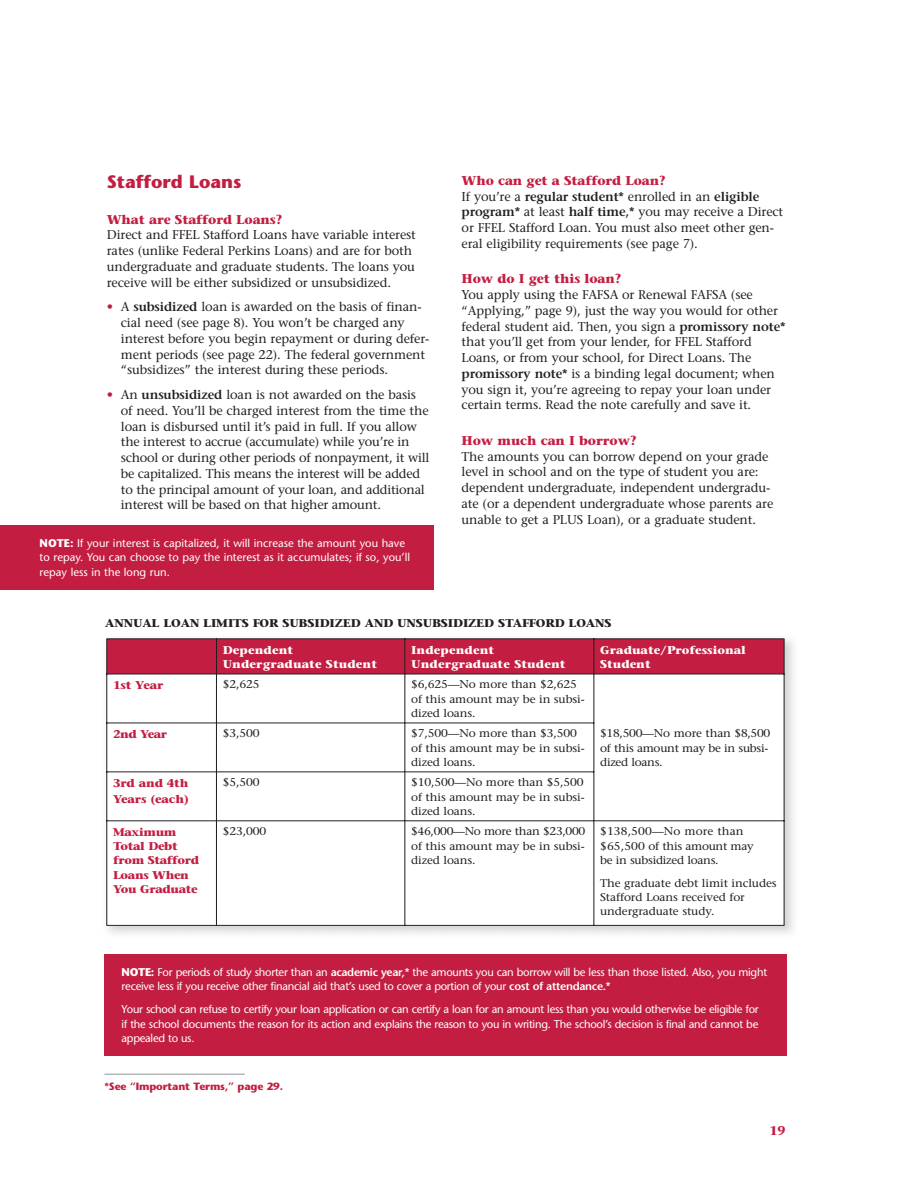
<style>
.page{position:relative;width:918px;height:1188px;background:#fff}
.page>*{position:absolute;margin:0;border:0;box-sizing:border-box;transform-origin:0 0}
.t1{font:700 18px "Stone Sans";color:#c31e41}
.t2{font:12.75px/15.8px "Stone Serif";letter-spacing:-.01em;color:#231f1f}
.t3{font:700 12.75px "Stone Serif";letter-spacing:-.01em;color:#c31e41}
.t4{font:11.25px/14.2px "Stone Serif";letter-spacing:-.01em;color:#231f1f;scale:1.05 1}
.t5{font:11.25px/14.2px "Stone Sans";letter-spacing:-.025em;color:#fff}
.t6{font:11.25px/14.2px "Stone Sans";color:#fff}
.t7{font:700 11.25px/14.2px "Stone Serif";letter-spacing:.01em;color:#fff;scale:1.05 1}
.t8{font:700 11.25px/14.2px "Stone Serif";letter-spacing:-.03em;color:#c31e41;scale:1.05 1}
.t9{font:700 11.25px "Stone Serif";letter-spacing:-.01em;color:#231f1f;scale:1.05 1}
.t10{font:700 11.25px/15.8px "Stone Serif";letter-spacing:-.01em;color:#c31e41;scale:1.05 1}
.t11{font:700 10.5px "Stone Sans";letter-spacing:-.01em;color:#c31e41}
.s1{color:#c31e41}
.s2{font-weight:600}
.s3{font-weight:700}
.s4{font-weight:700;color:#c31e41}
</style>
<div class="page">
<div style="left:104px;top:954px;width:683px;height:102px;background:#c31e41"></div>
<div style="left:0;top:525px;width:434px;height:65px;background:#c31e41"></div>
<svg style="left:107px;top:675px;width:677px;height:48px"></svg>
<svg style="left:107px;top:723px;width:677px;height:202px"></svg>
<hr style="left:106px;top:674px;width:1px;height:49px;background:#231f1f">
<hr style="left:216px;top:674px;width:1px;height:49px;background:#231f1f">
<hr style="left:404px;top:674px;width:1px;height:49px;background:#231f1f">
<svg style="left:106px;top:638px;width:679px;height:37px;background:#ba2242"></svg>
<hr style="left:593px;top:674px;width:1px;height:49px;background:#231f1f">
<hr style="left:784px;top:674px;width:1px;height:49px;background:#231f1f">
<hr style="left:106px;top:723px;width:111px;height:1px;background:#231f1f">
<hr style="left:106px;top:723px;width:1px;height:49px;background:#231f1f">
<hr style="left:217px;top:723px;width:188px;height:1px;background:#231f1f">
<hr style="left:216px;top:723px;width:1px;height:49px;background:#231f1f">
<hr style="left:405px;top:723px;width:189px;height:1px;background:#231f1f">
<hr style="left:404px;top:723px;width:1px;height:49px;background:#231f1f">
<hr style="left:593px;top:723px;width:1px;height:49px;background:#231f1f">
<hr style="left:784px;top:723px;width:1px;height:49px;background:#231f1f">
<hr style="left:106px;top:772px;width:111px;height:1px;background:#231f1f">
<hr style="left:106px;top:772px;width:1px;height:48px;background:#231f1f">
<hr style="left:217px;top:772px;width:188px;height:1px;background:#231f1f">
<hr style="left:216px;top:772px;width:1px;height:48px;background:#231f1f">
<hr style="left:405px;top:772px;width:189px;height:1px;background:#231f1f">
<hr style="left:404px;top:772px;width:1px;height:48px;background:#231f1f">
<hr style="left:593px;top:772px;width:1px;height:48px;background:#231f1f">
<hr style="left:784px;top:772px;width:1px;height:48px;background:#231f1f">
<hr style="left:106px;top:820px;width:111px;height:1px;background:#231f1f">
<hr style="left:106px;top:821px;width:1px;height:104px;background:#231f1f">
<hr style="left:217px;top:820px;width:188px;height:1px;background:#231f1f">
<hr style="left:216px;top:821px;width:1px;height:105px;background:#231f1f">
<hr style="left:405px;top:820px;width:189px;height:1px;background:#231f1f">
<hr style="left:404px;top:821px;width:1px;height:105px;background:#231f1f">
<hr style="left:594px;top:820px;width:191px;height:1px;background:#231f1f">
<hr style="left:593px;top:821px;width:1px;height:105px;background:#231f1f">
<hr style="left:784px;top:821px;width:1px;height:104px;background:#231f1f">
<hr style="left:106px;top:925px;width:110px;height:1px;background:#231f1f">
<hr style="left:217px;top:925px;width:187px;height:1px;background:#231f1f">
<hr style="left:405px;top:925px;width:188px;height:1px;background:#231f1f">
<hr style="left:594px;top:925px;width:191px;height:1px;background:#231f1f">
<hr style="left:104px;top:1074px;width:141px;height:1px;background:#939497">
<h1 class="t1" style="left:107px;top:175px;width:136px">Stafford Loans</h1>
<p class="t3" style="left:107px;top:214px;width:177px">What are Stafford Loans?</p>
<p class="t2" style="left:107px;top:229px;width:311px">Direct and FFEL Stafford Loans have variable interest rates (unlike Federal Perkins Loans) and are for both undergraduate and graduate students. The loans you receive will be either subsidized or unsubsidized.</p>
<p class="t2" style="left:121px;top:300px;width:310px;text-indent:-14px"><span class="s1">•</span> A <span class="s2">subsidized</span> loan is awarded on the basis of finan&shy;cial need (see page 8). You won’t be charged any interest before you begin repayment or during defer&shy;ment periods (see page 22). The federal government “subsidizes” the interest during these periods.</p>
<p class="t2" style="left:121px;top:388px;width:310px;text-indent:-14px"><span class="s1">•</span> An <span class="s2">unsubsidized</span> loan is not awarded on the basis of need. You’ll be charged interest from the time the loan is disbursed until it’s paid in full. If you allow the interest to accrue (accumulate) while you’re in school or during other periods of nonpayment, it will be capitalized. This means the interest will be added to the principal amount of your loan, and additional interest will be based on that higher amount.</p>
<p class="t6" style="left:40px;top:537px;width:372px"><span class="s3">NOTE:</span> If your interest is capitalized, it will increase the amount you have to repay. You can choose to pay the interest as it accumulates; if so, you’ll repay less in the long run.</p>
<p class="t2" style="left:462px;top:174px;width:323px"><span class="s4">Who can get a Stafford Loan?<br></span>If you’re a <span class="s2">regular student*</span> enrolled in an <span class="s2">eligible program*</span> at least <span class="s2">half time,*</span> you may receive a Direct or FFEL Stafford Loan. You must also meet other gen&shy;eral eligibility requirements (see page 7).</p>
<p class="t3" style="left:462px;top:274px;width:161px">How do I get this loan?</p>
<p class="t2" style="left:462px;top:288px;width:325px">You apply using the FAFSA or Renewal FAFSA (see “Applying,” page 9), just the way you would for other federal student aid. Then, you sign a <span class="s2">promissory note* </span>that you’ll get from your lender, for FFEL Stafford Loans, or from your school, for Direct Loans. The <span class="s2">promissory note*</span> is a binding legal document; when you sign it, you’re agreeing to repay your loan under certain terms. Read the note carefully and save it.</p>
<p class="t3" style="left:462px;top:436px;width:177px">How much can I borrow?</p>
<p class="t2" style="left:462px;top:450px;width:313px">The amounts you can borrow depend on your grade level in school and on the type of student you are: dependent undergraduate, independent undergradu&shy;ate (or a dependent undergraduate whose parents are unable to get a PLUS Loan), or a graduate student.</p>
<p class="t9" style="left:105px;top:619px;width:484px">ANNUAL LOAN LIMITS FOR SUBSIDIZED AND UNSUBSIDIZED STAFFORD LOANS</p>
<p class="t7" style="left:223px;top:644px;width:149px">Dependent<br>Undergraduate Student</p>
<p class="t7" style="left:411px;top:644px;width:149px">Independent<br>Undergraduate Student</p>
<p class="t7" style="left:600px;top:644px;width:140px">Graduate/Professional<br>Student</p>
<p class="t8" style="left:113px;top:679px;width:49px">1st Year</p>
<p class="t4" style="left:223px;top:679px;width:36px">$2,625</p>
<p class="t4" style="left:411px;top:679px;width:167px">$6,625—No more than $2,625 of this amount may be in subsi&shy;dized loans.</p>
<p class="t4" style="left:600px;top:728px;width:164px">$18,500—No more than $8,500 of this amount may be in subsi&shy;dized loans.</p>
<p class="t8" style="left:113px;top:728px;width:53px">2nd Year</p>
<p class="t4" style="left:223px;top:728px;width:36px">$3,500</p>
<p class="t4" style="left:411px;top:728px;width:167px">$7,500—No more than $3,500 of this amount may be in subsi&shy;dized loans.</p>
<p class="t10" style="left:113px;top:776px;width:74px">3rd and 4th<br>Years (each)</p>
<p class="t4" style="left:223px;top:776px;width:36px">$5,500</p>
<p class="t4" style="left:411px;top:776px;width:167px;text-align:justify">$10,500—No more than $5,500 of this amount may be in subsi&shy;dized loans.</p>
<p class="t8" style="left:113px;top:826px;width:83px">Maximum<br>Total Debt from Stafford<br>Loans When<br>You Graduate</p>
<p class="t4" style="left:223px;top:825px;width:43px">$23,000</p>
<p class="t4" style="left:411px;top:825px;width:167px;text-align:justify">$46,000—No more than $23,000 of this amount may be in subsi&shy;dized loans.</p>
<p class="t4" style="left:600px;top:825px;width:148px">$138,500—No more than $65,500 of this amount may be in subsidized loans.</p>
<p class="t4" style="left:600px;top:877px;width:170px">The graduate debt limit includes<br>Stafford Loans received for undergraduate study.</p>
<p class="t5" style="left:122px;top:966px;width:647px"><span class="s3">NOTE:</span> For periods of study shorter than an <span class="s2">academic year,*</span> the amounts you can borrow will be less than those listed. Also, you might receive less if you receive other financial aid that’s used to cover a portion of your <span class="s2">cost of attendance.*</span></p>
<p class="t5" style="left:122px;top:1003px;width:639px;text-align:justify">Your school can refuse to certify your loan application or can certify a loan for an amount less than you would otherwise be eligible for if the school documents the reason for its action and explains the reason to you in writing. The school’s decision is final and cannot be appealed to us.</p>
<p class="t11" style="left:104px;top:1082px;width:180px">*See “Important Terms,” page 29.</p>
<p class="t3" style="left:769px;top:1126px;width:17px">19</p>
</div>
